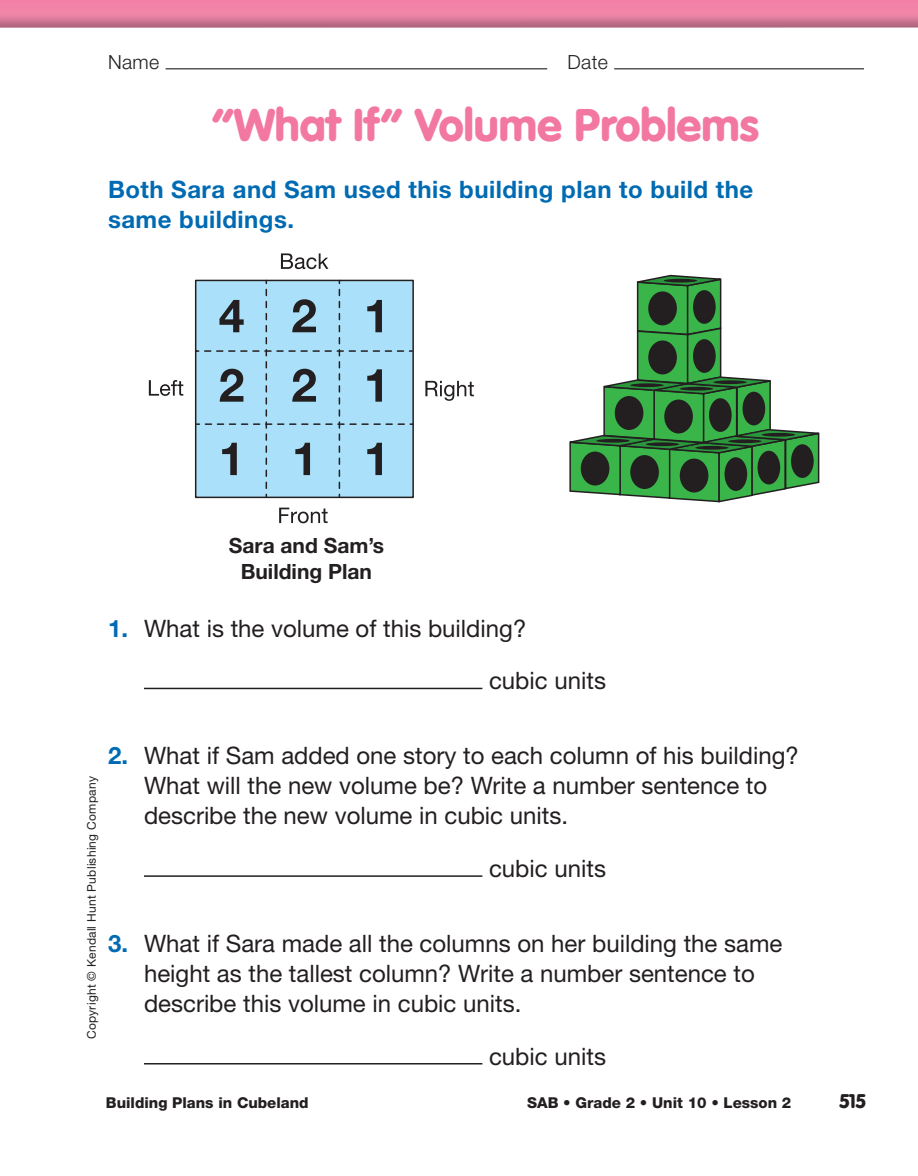
<style>
.page{position:relative;width:918px;height:1176px;background:#fff}
.page>*{position:absolute;margin:0;border:0;box-sizing:border-box;transform-origin:0 0}
.t1{font:900 45px "VAG Rounded Std";color:#f278a1}
.t2{font:24px/30px "Helvetica Neue";color:#231f20}
.t3{font:700 24px/30px "Helvetica Neue";letter-spacing:.02em;color:#006bb2}
.t4{font:700 21px/25.2px "Helvetica Neue";color:#231f20;text-align:center}
.t5{font:300 19.5px "Helvetica Neue";letter-spacing:.02em;color:#231f20}
.t6{font:900 19.5px "VAG Rounded Std";color:#231f20}
.t7{font:800 15px "Helvetica Neue";color:#231f20}
.t8{font:12px "Helvetica Neue";letter-spacing:.02em;color:#231f20}
.s1{font-weight:700;color:#006bb2}
</style>
<div class="page">
<div style="left:0;top:0;width:918px;height:13px;background:#f282a7"></div>
<img style="left:0;top:13px;width:918px;height:15px">
<hr style="left:166px;top:68px;width:381px;height:1px;background:#231f20">
<hr style="left:614px;top:68px;width:250px;height:1px;background:#231f20">
<hr style="left:144px;top:687px;width:338px;height:2px;background:#231f20">
<hr style="left:144px;top:875px;width:338px;height:1px;background:#231f20">
<hr style="left:144px;top:1062px;width:338px;height:2px;background:#231f20">
<svg style="left:194px;top:279px;width:220px;height:219px;background:#92b7c8"></svg>
<svg style="left:205px;top:289px;width:208px;height:208px;background:#9dcee5"></svg>
<svg style="left:279px;top:507px;width:49px;height:16px"></svg>
<svg style="left:149px;top:380px;width:34px;height:16px"></svg>
<svg style="left:425px;top:381px;width:49px;height:19px"></svg>
<svg style="left:281px;top:253px;width:47px;height:16px"></svg>
<svg style="left:569px;top:274px;width:251px;height:229px"></svg>
<div style="left:648px;top:291px;width:29px;height:34px;background:#231f20;border-radius:50%"></div>
<div style="left:693px;top:290px;width:23px;height:34px;background:#231f20;border-radius:50%"></div>
<hr style="left:664px;top:279px;width:33px;height:3px;background:#231f20;border-radius:50%">
<div style="left:648px;top:340px;width:29px;height:34px;background:#231f20;border-radius:50%"></div>
<div style="left:693px;top:339px;width:23px;height:34px;background:#231f20;border-radius:50%"></div>
<div style="left:680px;top:458px;width:28px;height:34px;background:#231f20;border-radius:50%"></div>
<div style="left:725px;top:457px;width:22px;height:34px;background:#231f20;border-radius:50%"></div>
<hr style="left:695px;top:446px;width:34px;height:3px;background:#231f20;border-radius:50%">
<div style="left:664px;top:399px;width:29px;height:34px;background:#231f20;border-radius:50%"></div>
<div style="left:709px;top:398px;width:23px;height:34px;background:#231f20;border-radius:50%"></div>
<hr style="left:680px;top:387px;width:33px;height:3px;background:#231f20;border-radius:50%">
<div style="left:743px;top:391px;width:22px;height:34px;background:#231f20;border-radius:50%"></div>
<svg style="left:713px;top:380px;width:34px;height:4px"></svg>
<div style="left:758px;top:450px;width:22px;height:34px;background:#231f20;border-radius:50%"></div>
<svg style="left:728px;top:439px;width:34px;height:4px"></svg>
<div style="left:791px;top:444px;width:23px;height:34px;background:#231f20;border-radius:50%"></div>
<hr style="left:762px;top:433px;width:33px;height:3px;background:#231f20;border-radius:50%">
<div style="left:615px;top:396px;width:28px;height:34px;background:#231f20;border-radius:50%"></div>
<svg style="left:630px;top:383px;width:34px;height:4px"></svg>
<div style="left:630px;top:455px;width:29px;height:34px;background:#231f20;border-radius:50%"></div>
<svg style="left:646px;top:442px;width:33px;height:4px"></svg>
<div style="left:581px;top:451px;width:28px;height:34px;background:#231f20;border-radius:50%"></div>
<hr style="left:596px;top:439px;width:34px;height:3px;background:#231f20;border-radius:50%">
<p class="t5" style="left:108px;top:55px;width:53px">Name</p>
<p class="t5" style="left:567px;top:55px;width:42px">Date</p>
<h1 class="t1" style="left:212px;top:106px;width:548px">“What If” Volume Problems</h1>
<p class="t3" style="left:108px;top:177px;width:647px">Both Sara and Sam used this building plan to build the same buildings.</p>
<p class="t4" style="left:229px;top:535px;width:157px">Sara and Sam’s<br>Building Plan</p>
<p class="t2" style="left:489px;top:604px;width:118px;line-height:52.5px;text-indent:-381px"><span class="s1">1.</span> What is the volume of this building?<br>cubic units</p>
<p class="t8" style="left:87px;top:1038px;width:264px;rotate:-90deg">Copyright © Kendall Hunt Publishing Company</p>
<p class="t2" style="left:144px;top:742px;width:656px;text-indent:-36px"><span class="s1">2.</span> What if Sam added one story to each column of his building?<br>What will the new volume be? Write a number sentence to describe the new volume in cubic units.</p>
<p class="t2" style="left:489px;top:855px;width:118px">cubic units</p>
<p class="t2" style="left:144px;top:930px;width:640px;text-indent:-36px"><span class="s1">3.</span> What if Sara made all the columns on her building the same height as the tallest column? Write a number sentence to describe this volume in cubic units.</p>
<p class="t2" style="left:489px;top:1042px;width:118px">cubic units</p>
<p class="t7" style="left:106px;top:1097px;width:204px">Building Plans in Cubeland</p>
<p class="t7" style="left:527px;top:1097px;width:266px">SAB • Grade 2 • Unit 10 • Lesson 2</p>
<p class="t6" style="left:840px;top:1092px;width:27px">515</p>
</div>
